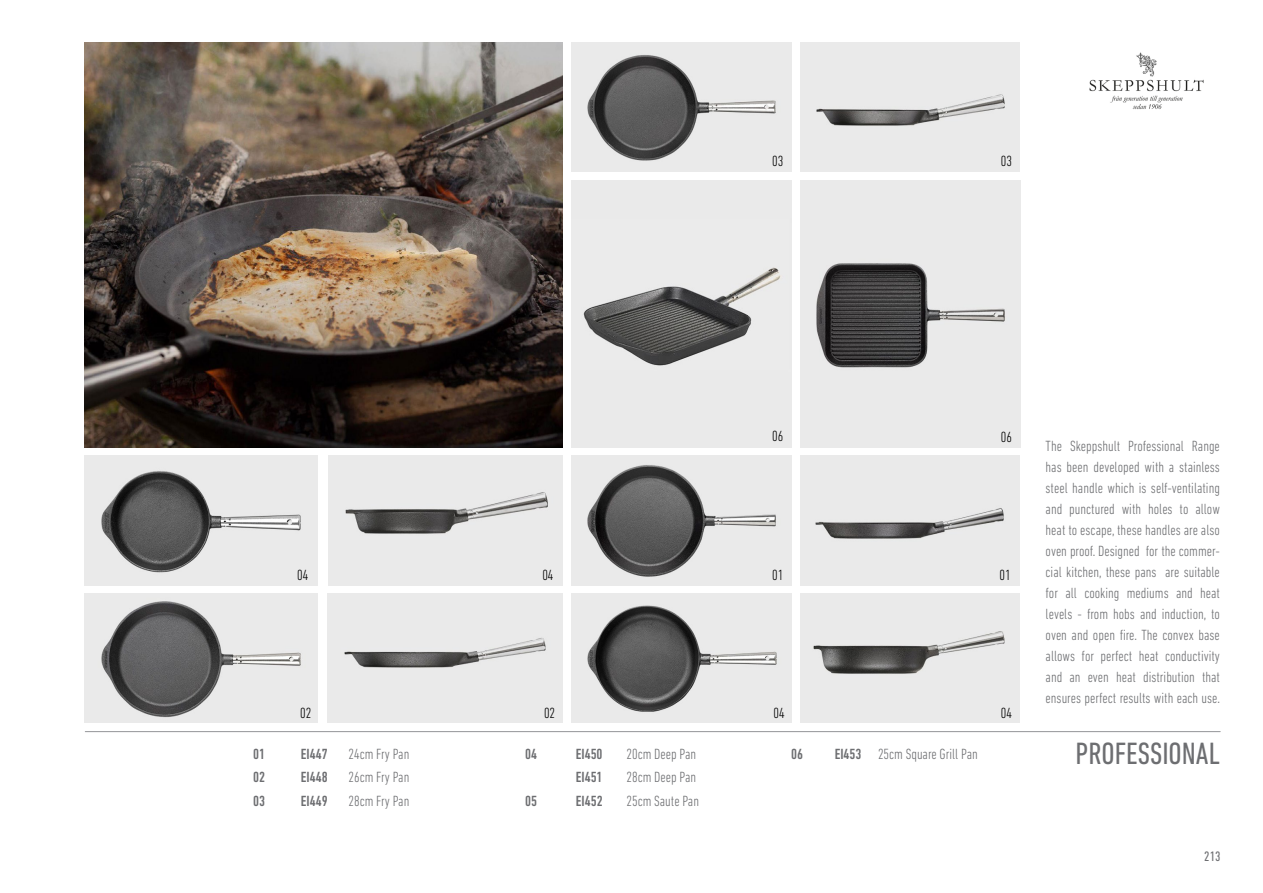
<style>
.page{position:relative;width:1263px;height:893px;background:#fff}
.page>*{position:absolute;margin:0;border:0;box-sizing:border-box;transform-origin:0 0}
.t1{font:condensed 31.35px "DIN Next LT Pro";color:#6d6e71}
.t2{font:300 condensed 15px/21px "DIN Next LT Pro";color:#6d6e71;text-align:justify}
.t3{font:500 condensed 15px "DIN Next LT Pro";color:#6d6e71}
.t4{font:300 condensed 15px "DIN Next LT Pro";color:#000}
.t5{font:condensed 13.95px "DIN Next LT Pro";color:#6d6e71}
.s1{font-weight:500}
</style>
<div class="page">
<img style="left:85px;top:43px;width:477px;height:404px">
<img style="left:328px;top:456px;width:234px;height:129px">
<img style="left:85px;top:456px;width:233px;height:129px">
<img style="left:571px;top:594px;width:221px;height:129px">
<img style="left:801px;top:594px;width:218px;height:129px">
<img style="left:801px;top:43px;width:219px;height:129px">
<img style="left:800px;top:456px;width:219px;height:129px">
<img style="left:571px;top:43px;width:220px;height:129px">
<img style="left:571px;top:456px;width:220px;height:129px">
<img style="left:800px;top:180px;width:220px;height:267px">
<img style="left:571px;top:180px;width:221px;height:267px">
<img style="left:327px;top:594px;width:235px;height:129px">
<img style="left:85px;top:594px;width:233px;height:129px">
<hr style="left:85px;top:731px;width:1135px;height:1px;background:#939598">
<img style="left:1089px;top:52px;width:115px;height:57px">
<p class="t4" style="left:772px;top:153px;width:13px">03</p>
<p class="t4" style="left:1001px;top:153px;width:13px">03</p>
<p class="t4" style="left:297px;top:566px;width:13px">04</p>
<p class="t4" style="left:542px;top:566px;width:13px">04</p>
<p class="t4" style="left:300px;top:704px;width:13px">02</p>
<p class="t4" style="left:544px;top:704px;width:13px">02</p>
<p class="t4" style="left:772px;top:428px;width:13px">06</p>
<p class="t4" style="left:1001px;top:428px;width:13px">06</p>
<p class="t4" style="left:772px;top:566px;width:13px">01</p>
<p class="t4" style="left:999px;top:566px;width:13px">01</p>
<p class="t4" style="left:774px;top:704px;width:13px">04</p>
<p class="t4" style="left:1001px;top:704px;width:13px">04</p>
<p class="t2" style="left:1045px;top:435px;width:176px">The Skeppshult Professional Range has been developed with a stainless steel handle which is self-ventilating and punctured with holes to allow heat to escape, these handles are also oven proof. Designed for the commer&shy;cial kitchen, these pans are suitable for all cooking mediums and heat levels - from hobs and induction, to oven and open fire. The convex base allows for perfect heat conductivity and an even heat distribution that ensures perfect results with each use.</p>
<p class="t3" style="left:253px;top:746px;width:13px">01</p>
<p class="t3" style="left:301px;top:746px;width:28px">EI447</p>
<p class="t2" style="left:349px;top:743px;width:62px">24cm Fry Pan</p>
<p class="t3" style="left:253px;top:769px;width:13px">02</p>
<p class="t3" style="left:301px;top:769px;width:28px">EI448</p>
<p class="t2" style="left:349px;top:767px;width:62px">26cm Fry Pan</p>
<p class="t3" style="left:253px;top:792px;width:13px">03</p>
<p class="t3" style="left:301px;top:792px;width:28px">EI449</p>
<p class="t2" style="left:349px;top:790px;width:62px">28cm Fry Pan</p>
<p class="t3" style="left:525px;top:746px;width:13px">04</p>
<p class="t3" style="left:576px;top:746px;width:28px">EI450</p>
<p class="t2" style="left:626px;top:743px;width:71px">20cm Deep Pan</p>
<p class="t3" style="left:576px;top:769px;width:28px">EI451</p>
<p class="t2" style="left:626px;top:767px;width:71px">28cm Deep Pan</p>
<p class="t3" style="left:525px;top:792px;width:13px">05</p>
<p class="t3" style="left:576px;top:792px;width:28px">EI452</p>
<p class="t2" style="left:626px;top:790px;width:74px">25cm Saute Pan</p>
<p class="t3" style="left:791px;top:746px;width:13px">06</p>
<p class="t2" style="left:835px;top:743px;width:145px"><span class="s1">EI453</span> 25cm Square Grill Pan</p>
<h1 class="t1" style="left:1075px;top:736px;width:146px">PROFESSIONAL</h1>
<p class="t5" style="left:1204px;top:848px;width:18px">213</p>
</div>
